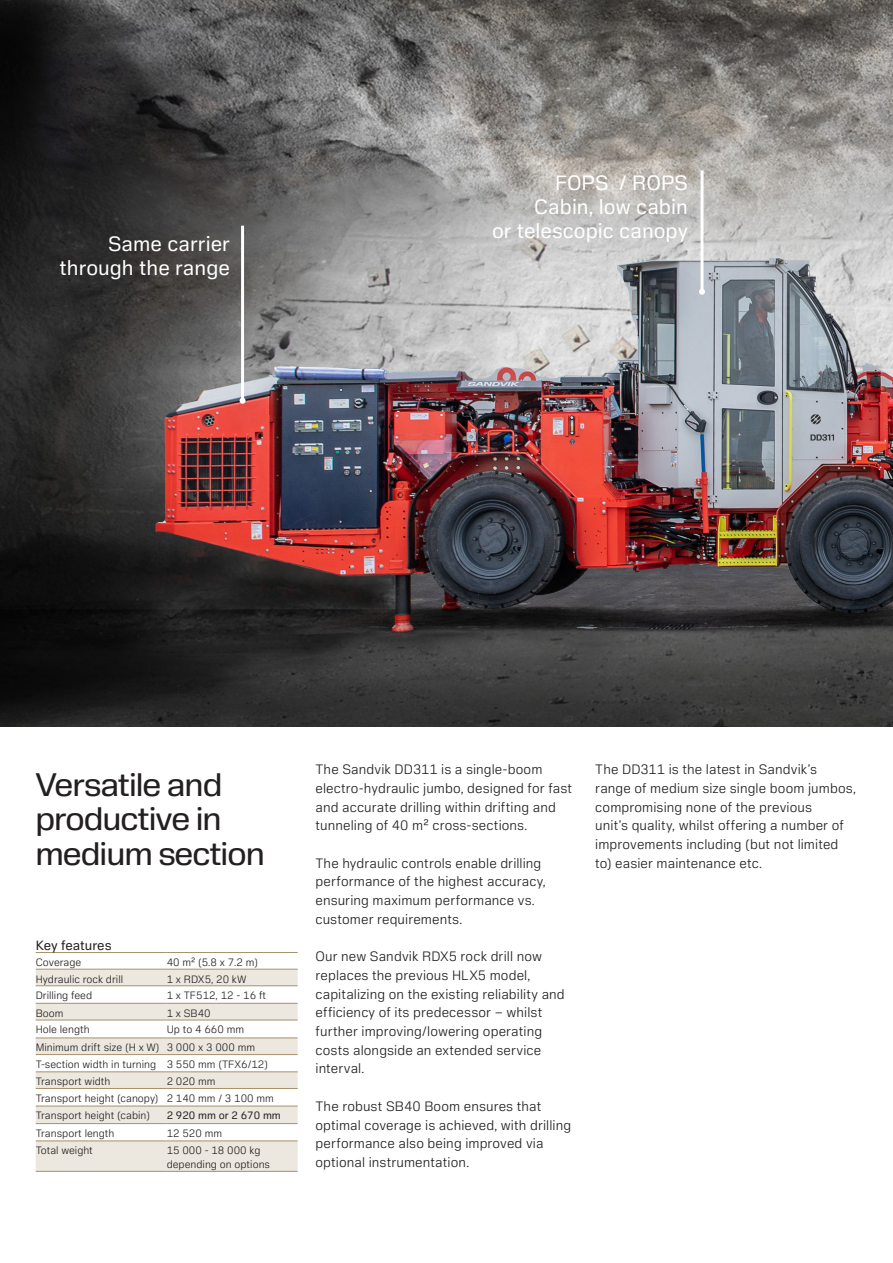
<style>
.page{position:relative;width:893px;height:1263px;background:#fff}
.page>*{position:absolute;margin:0;border:0;box-sizing:border-box;transform-origin:0 0}
.Header_3{font:33px/34.5px "Sandvik Sans Headline";letter-spacing:-.01em;color:#231f20}
.TABLE_INFORMATION{font:21px "Sandvik Sans Text";color:#fff}
.Paragraph_Style_1{font:300 13.8px/18.8px "Sandvik Sans Text";letter-spacing:.005em;color:#231f20}
.Body_2_-_Tables_-_Bold{font:13.5px "Sandvik Sans Text";letter-spacing:-.005em;color:#231f20}
.Body_2_-_Tables{font:300 10.8px/13.8px "Sandvik Sans Text";color:#231f20}
.Body_2_-_Tables-2{font:10.8px "Sandvik Sans Text";color:#231f20}
</style>
<div class="page">
<img style="left:0;top:0;width:893px;height:726px">
<svg style="left:36px;top:970px;width:262px;height:201px;fill:#ece8df"></svg>
<div style="left:36px;top:1107px;width:262px;height:16px;background:#ece8df"></div>
<hr style="left:36px;top:952px;width:131px;height:1px;background:#a7916d">
<hr style="left:167px;top:952px;width:131px;height:1px;background:#a7916d">
<hr style="left:36px;top:969px;width:131px;height:1px;background:#a7916d">
<hr style="left:167px;top:969px;width:131px;height:1px;background:#a7916d">
<hr style="left:36px;top:985px;width:131px;height:1px;background:#a7916d">
<hr style="left:167px;top:985px;width:131px;height:1px;background:#a7916d">
<hr style="left:36px;top:1003px;width:131px;height:1px;background:#a7916d">
<hr style="left:167px;top:1003px;width:131px;height:1px;background:#a7916d">
<hr style="left:36px;top:1020px;width:131px;height:1px;background:#a7916d">
<hr style="left:167px;top:1020px;width:131px;height:1px;background:#a7916d">
<hr style="left:36px;top:1038px;width:131px;height:1px;background:#a7916d">
<hr style="left:167px;top:1038px;width:131px;height:1px;background:#a7916d">
<hr style="left:36px;top:1054px;width:131px;height:1px;background:#a7916d">
<hr style="left:167px;top:1054px;width:131px;height:1px;background:#a7916d">
<hr style="left:36px;top:1071px;width:131px;height:1px;background:#a7916d">
<hr style="left:167px;top:1071px;width:131px;height:1px;background:#a7916d">
<hr style="left:36px;top:1088px;width:131px;height:1px;background:#a7916d">
<hr style="left:167px;top:1088px;width:131px;height:1px;background:#a7916d">
<hr style="left:36px;top:1106px;width:131px;height:1px;background:#a7916d">
<hr style="left:167px;top:1106px;width:131px;height:1px;background:#a7916d">
<hr style="left:36px;top:1123px;width:131px;height:1px;background:#a7916d">
<hr style="left:167px;top:1123px;width:131px;height:1px;background:#a7916d">
<hr style="left:36px;top:1141px;width:131px;height:1px;background:#a7916d">
<hr style="left:167px;top:1141px;width:131px;height:1px;background:#a7916d">
<hr style="left:36px;top:1171px;width:131px;height:1px;background:#a7916d">
<hr style="left:167px;top:1171px;width:131px;height:1px;background:#a7916d">
<hr style="left:241px;top:226px;width:3px;height:175px;background:#fff">
<svg style="left:240px;top:398px;width:6px;height:6px"></svg>
<hr style="left:700px;top:170px;width:3px;height:122px;background:#fff">
<svg style="left:699px;top:289px;width:6px;height:6px"></svg>
<p class="TABLE_INFORMATION" style="left:108px;top:231px;width:123px">Same carrier</p>
<p class="TABLE_INFORMATION" style="left:59px;top:255px;width:172px">through the range</p>
<p class="TABLE_INFORMATION" style="left:555px;top:170px;width:134px">FOPS / ROPS</p>
<p class="TABLE_INFORMATION" style="left:534px;top:194px;width:155px">Cabin, low cabin</p>
<p class="TABLE_INFORMATION" style="left:492px;top:218px;width:197px">or telescopic canopy</p>
<p class="Header_3" style="left:36px;top:767px;width:188px">Versatile and</p>
<p class="Header_3" style="left:36px;top:801px;width:230px">productive in medium section</p>
<p class="Body_2_-_Tables_-_Bold" style="left:36px;top:936px;width:77px">Key features</p>
<p class="Body_2_-_Tables" style="left:36px;top:955px;width:47px">Coverage</p>
<p class="Body_2_-_Tables" style="left:167px;top:955px;width:93px">40 m² (5.8 x 7.2 m)</p>
<p class="Body_2_-_Tables" style="left:36px;top:972px;width:89px">Hydraulic rock drill</p>
<p class="Body_2_-_Tables" style="left:167px;top:972px;width:81px">1 x RDX5, 20 kW</p>
<p class="Body_2_-_Tables" style="left:36px;top:988px;width:58px">Drilling feed</p>
<p class="Body_2_-_Tables" style="left:167px;top:988px;width:101px">1 x TF512, 12 - 16 ft</p>
<p class="Body_2_-_Tables" style="left:36px;top:1006px;width:29px">Boom</p>
<p class="Body_2_-_Tables" style="left:167px;top:1006px;width:45px">1 x SB40</p>
<p class="Body_2_-_Tables" style="left:36px;top:1023px;width:56px">Hole length</p>
<p class="Body_2_-_Tables" style="left:167px;top:1023px;width:79px">Up to 4 660 mm</p>
<p class="Body_2_-_Tables" style="left:36px;top:1040px;width:125px">Minimum drift size (H x W)</p>
<p class="Body_2_-_Tables" style="left:167px;top:1040px;width:90px">3 000 x 3 000 mm</p>
<p class="Body_2_-_Tables" style="left:36px;top:1057px;width:122px">T-section width in turning</p>
<p class="Body_2_-_Tables" style="left:167px;top:1057px;width:103px">3 550 mm (TFX6/12)</p>
<p class="Body_2_-_Tables" style="left:36px;top:1074px;width:76px">Transport width</p>
<p class="Body_2_-_Tables" style="left:167px;top:1074px;width:50px">2 020 mm</p>
<p class="Body_2_-_Tables" style="left:36px;top:1091px;width:124px">Transport height (canopy)</p>
<p class="Body_2_-_Tables" style="left:167px;top:1091px;width:109px">2 140 mm / 3 100 mm</p>
<p class="Body_2_-_Tables" style="left:36px;top:1109px;width:116px">Transport height (cabin)</p>
<p class="Body_2_-_Tables-2" style="left:167px;top:1109px;width:116px">2 920 mm or 2 670 mm</p>
<p class="Body_2_-_Tables" style="left:36px;top:1126px;width:80px">Transport length</p>
<p class="Body_2_-_Tables" style="left:167px;top:1126px;width:57px">12 520 mm</p>
<p class="Body_2_-_Tables" style="left:36px;top:1143px;width:59px">Total weight</p>
<p class="Body_2_-_Tables" style="left:167px;top:1143px;width:105px">15 000 - 18 000 kg depending on options</p>
<p class="Paragraph_Style_1" style="left:315px;top:760px;width:258px">The Sandvik DD311 is a single-boom electro-hydraulic jumbo, designed for fast and accurate drilling within drifting and tunneling of 40 m² cross-sections.</p>
<p class="Paragraph_Style_1" style="left:315px;top:853px;width:232px">The hydraulic controls enable drilling performance of the highest accuracy, ensuring maximum performance vs. customer requirements.</p>
<p class="Paragraph_Style_1" style="left:315px;top:947px;width:251px">Our new Sandvik RDX5 rock drill now replaces the previous HLX5 model, capitalizing on the existing reliability and efficiency of its predecessor – whilst further improving/lowering operating costs alongside an extended service interval.</p>
<p class="Paragraph_Style_1" style="left:315px;top:1096px;width:257px">The robust SB40 Boom ensures that optimal coverage is achieved, with drilling performance also being improved via optional instrumentation.</p>
<p class="Paragraph_Style_1" style="left:595px;top:760px;width:262px">The DD311 is the latest in Sandvik’s range of medium size single boom jumbos, compromising none of the previous<br>unit’s quality, whilst offering a number of improvements including (but not limited to) easier maintenance etc.</p>
</div>
